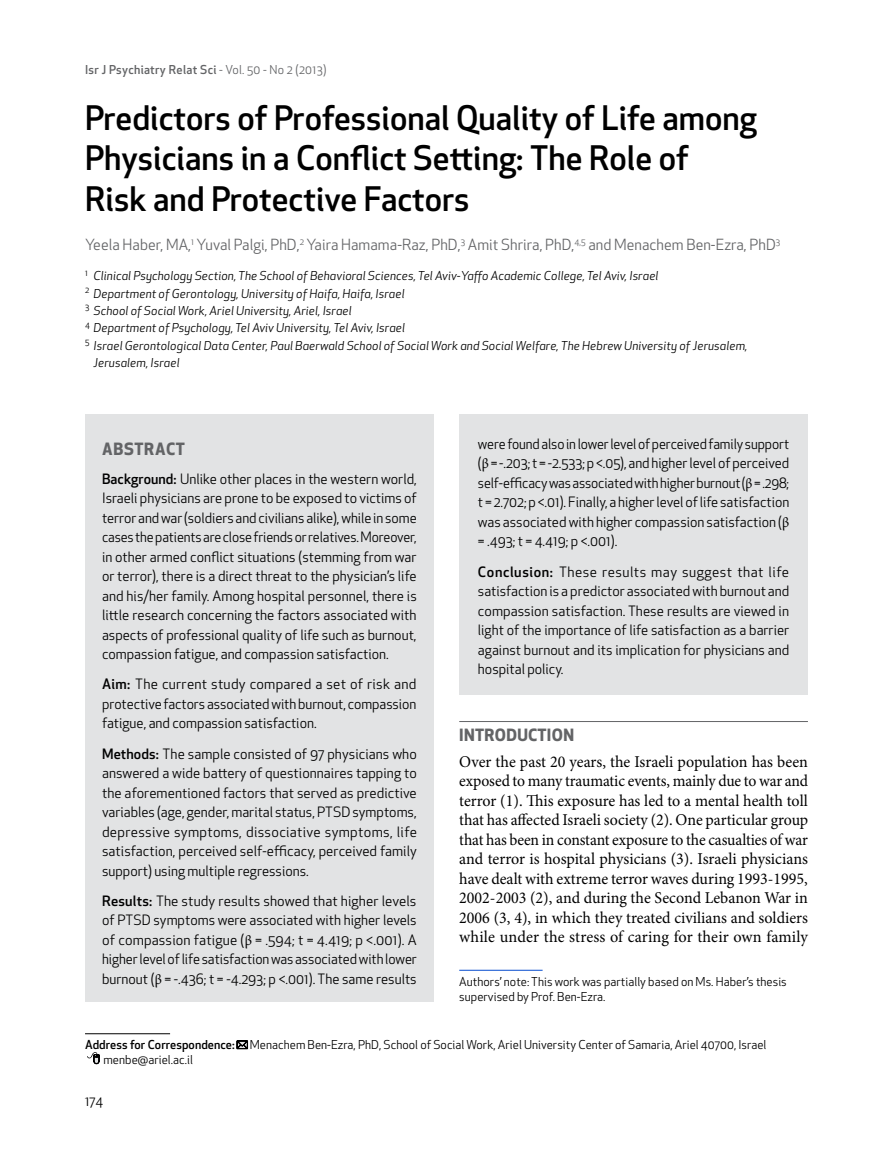
<style>
.page{position:relative;width:893px;height:1149px;background:#fff}
.page>*{position:absolute;margin:0;border:0;box-sizing:border-box;transform-origin:0 0}
.t1{font:500 33px/40.5px "Apex New";color:#000}
.t2{font:16.5px/19.5px "Minion Pro";letter-spacing:.005em;color:#000;text-align:justify}
.t3{font:700 16.5px "Apex New";letter-spacing:.02em;color:#636466}
.t4{font:700 16.5px "Apex New";letter-spacing:.05em;color:#636466}
.t5{font:15px "Apex New";letter-spacing:.005em;color:#636466}
.t6{font:13.95px/19.5px "Apex New";color:#000;text-align:justify}
.t7{font:13.5px "Apex New";color:#000}
.t8{font:italic 12px "Apex New";letter-spacing:.01em;color:#000}
.t9{font:12px/15px "Apex New";letter-spacing:.005em;color:#000}
.t10{font:500 12px "Apex New";letter-spacing:.025em;color:#636466}
.t11{font:500 12px "Apex New";letter-spacing:.005em;color:#000}
.s1{font-weight:400}
.s2{font-weight:500}
.s3{font-family:"Minion Pro"}
</style>
<div class="page">
<div style="left:85px;top:414px;width:349px;height:587px;background:#e2e3e4"></div>
<div style="left:459px;top:414px;width:349px;height:279px;background:#e2e3e4"></div>
<hr style="left:85px;top:1033px;width:85px;height:1px;background:#000">
<svg style="left:237px;top:1040px;width:11px;height:8px"></svg>
<svg style="left:87px;top:1052px;width:12px;height:11px"></svg>
<hr style="left:459px;top:721px;width:349px;height:1px;background:#636466">
<hr style="left:459px;top:969px;width:84px;height:1px;background:#064cce">
<p class="t10" style="left:85px;top:62px;width:243px">Isr J Psychiatry Relat Sci <span class="s1">- Vol. 50 - No 2 (2013)</span></p>
<h1 class="t1" style="left:85px;top:97px;width:673px">Predictors of Professional Quality of Life among<br>Physicians in a Conflict Setting: The Role of<br>Risk and Protective Factors</h1>
<p class="t5" style="left:85px;top:235px;width:697px">Yeela Haber, MA,<sup>1</sup> Yuval Palgi, PhD,<sup>2</sup> Yaira Hamama-Raz, PhD,<sup>3</sup> Amit Shrira, PhD,<sup>4,5</sup> and Menachem Ben-Ezra, PhD<sup>3</sup></p>
<p class="t8" style="left:85px;top:268px;width:575px"><sup>1</sup> Clinical Psychology Section, The School of Behavioral Sciences, Tel Aviv-Yaffo Academic College, Tel Aviv, Israel</p>
<p class="t8" style="left:85px;top:286px;width:321px"><sup>2</sup> Department of Gerontology, University of Haifa, Haifa, Israel</p>
<p class="t8" style="left:85px;top:303px;width:268px"><sup>3</sup> School of Social Work, Ariel University, Ariel, Israel</p>
<p class="t8" style="left:85px;top:320px;width:322px"><sup>4</sup> Department of Psychology, Tel Aviv University, Tel Aviv, Israel</p>
<p class="t8" style="left:85px;top:337px;width:664px"><sup>5</sup> Israel Gerontological Data Center, Paul Baerwald School of Social Work and Social Welfare, The Hebrew University of Jerusalem,</p>
<p class="t8" style="left:94px;top:355px;width:88px">Jerusalem, Israel</p>
<p class="t4" style="left:102px;top:437px;width:84px">ABSTRACT</p>
<p class="t6" style="left:102px;top:468px;width:316px"><span class="s2">Background:</span> Unlike other places in the western world, Israeli physicians are prone to be exposed to victims of terror and war (soldiers and civilians alike), while in some cases the patients are close friends or relatives. Moreover, in other armed conflict situations (stemming from war or terror), there is a direct threat to the physician’s life and his/her family. Among hospital personnel, there is little research concerning the factors associated with aspects of professional quality of life such as burnout, compassion fatigue, and compassion satisfaction.</p>
<p class="t6" style="left:102px;top:674px;width:316px"><span class="s2">Aim:</span> The current study compared a set of risk and protective factors associated with burnout, compassion fatigue, and compassion satisfaction.</p>
<p class="t6" style="left:102px;top:743px;width:316px"><span class="s2">Methods:</span> The sample consisted of 97 physicians who answered a wide battery of questionnaires tapping to the aforementioned factors that served as predictive variables (age, gender, marital status, PTSD symptoms, depressive symptoms, dissociative symptoms, life satisfaction, perceived self-efficacy, perceived family support) using multiple regressions.</p>
<p class="t6" style="left:102px;top:890px;width:316px"><span class="s2">Results:</span> The study results showed that higher levels of PTSD symptoms were associated with higher levels of compassion fatigue (<span class="s3">β</span> = .594; t = 4.419; p &lt;.001). A higher level of life satisfaction was associated with lower burnout (<span class="s3">β</span> = -.436; t = -4.293; p &lt;.001). The same results</p>
<p class="t6" style="left:478px;top:434px;width:313px">were found also in lower level of perceived family support (<span class="s3">β</span> = -.203; t = -2.533; p &lt;.05), and higher level of perceived self-efficacy was associated with higher burnout (<span class="s3">β</span> = .298; t = 2.702; p &lt;.01). Finally, a higher level of life satisfaction was associated with higher compassion satisfaction (<span class="s3">β </span>= .493; t = 4.419; p &lt;.001).</p>
<p class="t6" style="left:478px;top:561px;width:313px"><span class="s2">Conclusion:</span> These results may suggest that life satisfaction is a predictor associated with burnout and compassion satisfaction. These results are viewed in light of the importance of life satisfaction as a barrier against burnout and its implication for physicians and hospital policy.</p>
<p class="t3" style="left:459px;top:722px;width:116px">INTRODUCTION</p>
<p class="t2" style="left:459px;top:751px;width:350px">Over the past 20 years, the Israeli population has been exposed to many traumatic events, mainly due to war and terror (1). This exposure has led to a mental health toll that has affected Israeli society (2). One particular group that has been in constant exposure to the casualties of war and terror is hospital physicians (3). Israeli physicians have dealt with extreme terror waves during 1993-1995, 2002-2003 (2), and during the Second Lebanon War in 2006 (3, 4), in which they treated civilians and soldiers while under the stress of caring for their own family</p>
<p class="t9" style="left:459px;top:974px;width:329px">Authors’ note: This work was partially based on Ms. Haber’s thesis supervised by Prof. Ben-Ezra.</p>
<p class="t11" style="left:85px;top:1036px;width:151px">Address for Correspondence:</p>
<p class="t9" style="left:250px;top:1036px;width:518px">Menachem Ben-Ezra, PhD, School of Social Work, Ariel University Center of Samaria, Ariel 40700, Israel</p>
<p class="t9" style="left:104px;top:1051px;width:91px">menbe@ariel.ac.il</p>
<p class="t7" style="left:85px;top:1092px;width:20px">174</p>
</div>
